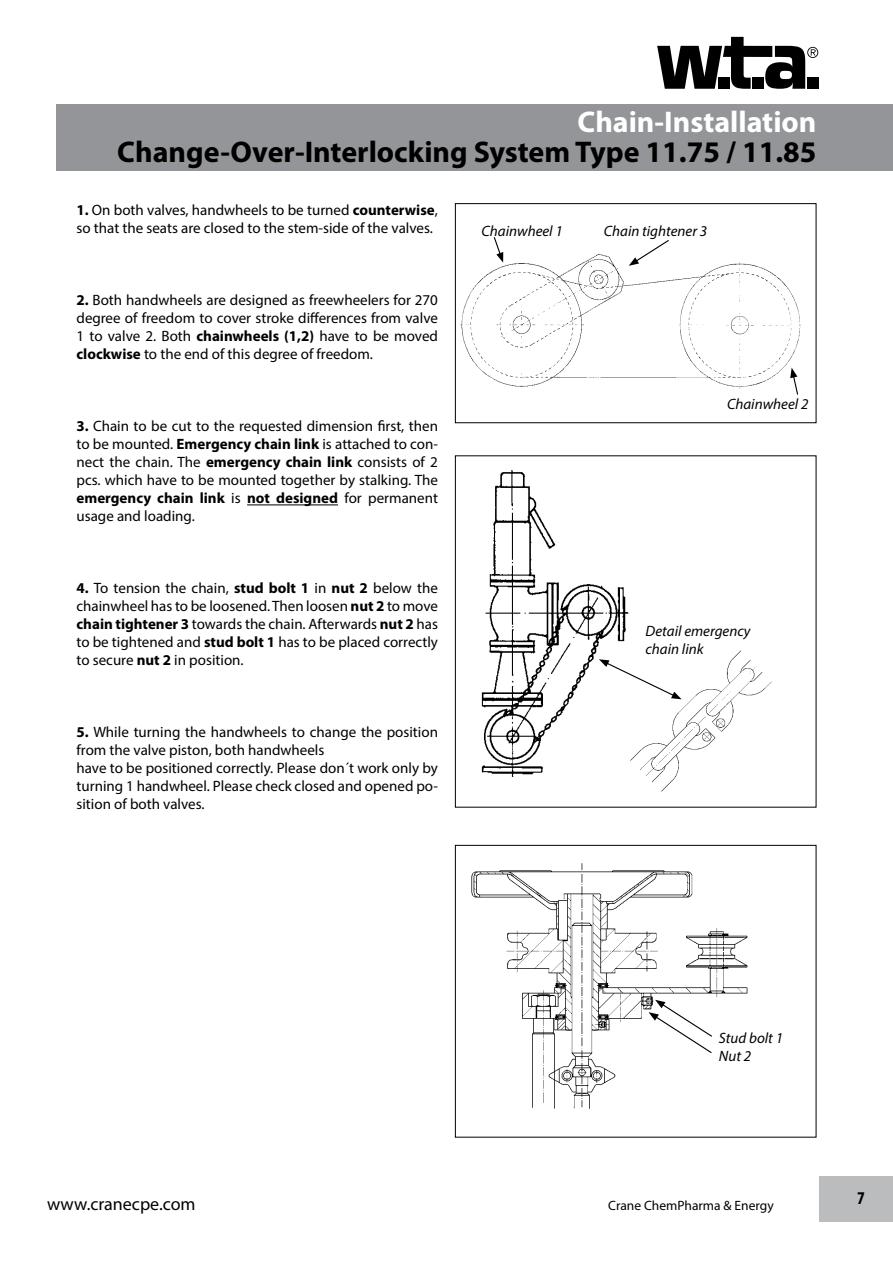
<style>
.page{position:relative;width:893px;height:1263px;background:#fff}
.page>*{position:absolute;margin:0;border:0;box-sizing:border-box;transform-origin:0 0}
.t1{font:700 30px "Myriad Pro";color:#000}
.t2{font:700 30px "Myriad Pro";color:#fff}
.t3{font:18px "Myriad Pro";color:#000}
.t4{font:700 condensed 18px "Myriad Pro";color:#000}
.t5{font:15px/18px "Myriad Pro";color:#000;text-align:justify}
.t6{font:italic 15px/18px "Myriad Pro";color:#000}
.t7{font:13.5px "Myriad Pro";color:#000}
.s1{font-weight:700}
</style>
<div class="page">
<div style="left:820px;top:1176px;width:73px;height:46px;background:#babcbe"></div>
<div style="left:57px;top:104px;width:836px;height:66px;background:#939598"></div>
<svg style="left:657px;top:37px;width:161px;height:52px"></svg>
<hr style="left:247px;top:504px;width:91px;height:1px;background:#000">
<img style="left:454px;top:249px;width:347px;height:149px">
<img style="left:481px;top:470px;width:143px;height:307px">
<img style="left:620px;top:592px;width:152px;height:200px">
<img style="left:471px;top:863px;width:277px;height:246px">
<svg style="left:648px;top:1000px;width:65px;height:54px"></svg>
<svg style="left:599px;top:659px;width:83px;height:40px"></svg>
<svg style="left:790px;top:368px;width:9px;height:28px"></svg>
<svg style="left:629px;top:240px;width:41px;height:26px"></svg>
<svg style="left:493px;top:237px;width:10px;height:26px"></svg>
<div style="left:455px;top:845px;width:361px;height:292px;border:1px solid #000"></div>
<div style="left:455px;top:203px;width:361px;height:220px;border:1px solid #000"></div>
<h1 class="t2" style="left:577px;top:105px;width:240px">Chain-Installation</h1>
<h1 class="t1" style="left:117px;top:135px;width:701px">Change-Over-Interlocking System Type 11.75 / 11.85</h1>
<p class="t5" style="left:77px;top:201px;width:363px"><span class="s1">1.</span> On both valves, handwheels to be turned <span class="s1">counterwise</span>, so that the seats are closed to the stem-side of the valves.</p>
<p class="t6" style="left:482px;top:221px;width:83px">Chainwheel 1</p>
<p class="t6" style="left:604px;top:221px;width:105px">Chain tightener 3</p>
<p class="t5" style="left:77px;top:291px;width:363px"><span class="s1">2.</span> Both handwheels are designed as freewheelers for 270 degree of freedom to cover stroke differences from valve 1 to valve 2. Both <span class="s1">chainwheels (1,2)</span> have to be moved <span class="s1">clockwise</span> to the end of this degree of freedom.</p>
<p class="t5" style="left:77px;top:417px;width:363px"><span class="s1">3.</span> Chain to be cut to the requested dimension first, then to be mounted. <span class="s1">Emergency chain link</span> is attached to con&shy;nect the chain. The <span class="s1">emergency chain link</span> consists of 2 pcs. which have to be mounted together by stalking. The <span class="s1">emergency chain link</span> is <span class="s1">not designed</span> for permanent usage and loading.</p>
<p class="t5" style="left:77px;top:579px;width:363px"><span class="s1">4.</span> To tension the chain, <span class="s1">stud bolt 1</span> in <span class="s1">nut 2</span> below the chainwheel has to be loosened. Then loosen <span class="s1">nut 2</span> to move <span class="s1">chain tightener 3</span> towards the chain. Afterwards <span class="s1">nut 2</span> has to be tightened and <span class="s1">stud bolt 1</span> has to be placed correctly to secure <span class="s1">nut 2</span> in position.</p>
<p class="t5" style="left:77px;top:723px;width:363px;text-align:left"><span class="s1">5.</span> While turning the handwheels to change the position from the valve piston, both handwheels<br>have to be positioned correctly. Please don´t work only by turning 1 handwheel. Please check closed and opened po&shy;sition of both valves.</p>
<p class="t6" style="left:727px;top:395px;width:83px">Chainwheel 2</p>
<p class="t6" style="left:646px;top:622px;width:106px">Detail emergency chain link</p>
<p class="t3" style="left:47px;top:1193px;width:150px">www.cranecpe.com</p>
<p class="t6" style="left:719px;top:1029px;width:66px">Stud bolt 1<br>Nut 2</p>
<p class="t7" style="left:608px;top:1197px;width:167px">Crane ChemPharma &amp; Energy</p>
<p class="t4" style="left:857px;top:1188px;width:9px">7</p>
</div>
